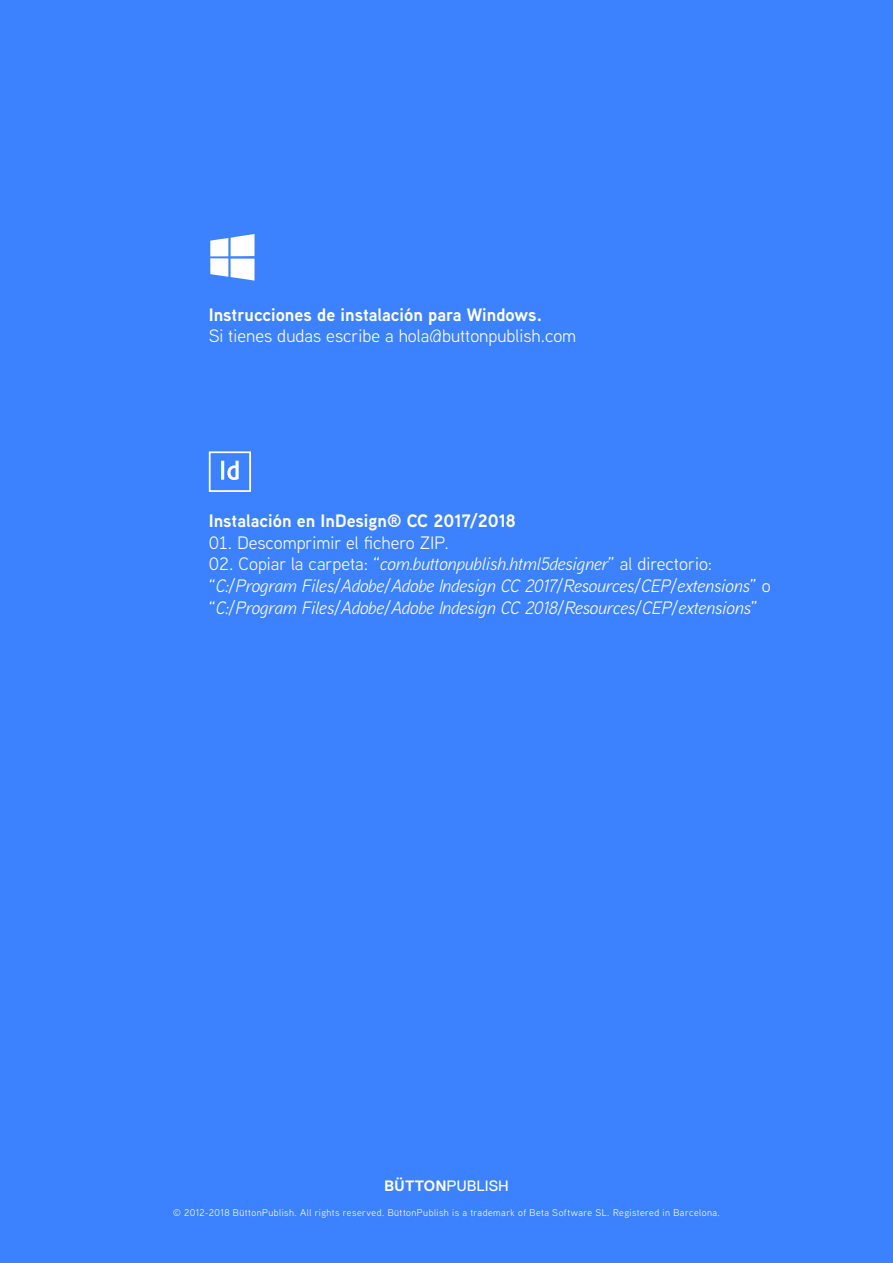
<style>
.page{position:relative;width:893px;height:1263px;background:#3c82ff}
.page>*{position:absolute;margin:0;border:0;box-sizing:border-box;transform-origin:0 0}
.t1{font:italic 18px/21.6px "Aaux Next";color:#fff}
.t2{font:700 18px "Aaux Next";color:#fff}
.t3{font:18px "Aaux Next";color:#fff}
.t4{font:15px "Replica";letter-spacing:.005em;color:#fff}
.t5{font:9.75px "Aaux Next";letter-spacing:.045em;color:#fff}
.s1{font-style:normal}
.s2{font-weight:700}
</style>
<div class="page">
<svg style="left:210px;top:234px;width:45px;height:47px"></svg>
<svg style="left:209px;top:451px;width:42px;height:41px"></svg>
<p class="t2" style="left:209px;top:302px;width:335px">Instrucciones de instalación para Windows.</p>
<p class="t3" style="left:209px;top:324px;width:369px">Si tienes dudas escribe a hola@buttonpublish.com</p>
<p class="t2" style="left:209px;top:508px;width:309px">Instalación en InDesign® CC 2017/2018</p>
<p class="t3" style="left:209px;top:530px;width:242px">01. Descomprimir el fichero ZIP.</p>
<p class="t1" style="left:209px;top:553px;width:563px"><span class="s1">02. Copiar la carpeta: “</span>com.buttonpublish.html5designer<span class="s1">” al directorio: “</span>C:/Program Files/Adobe/Adobe Indesign CC 2017/Resources/CEP/extensions<span class="s1">” o “</span>C:/Program Files/Adobe/Adobe Indesign CC 2018/Resources/CEP/extensions<span class="s1">”</span></p>
<p class="t4" style="left:384px;top:1177px;width:126px"><span class="s2">BÜTTON</span>PUBLISH</p>
<p class="t5" style="left:173px;top:1206px;width:548px">© 2012-2018 BüttonPublish. All rights reserved. BüttonPublish is a trademark of Beta Software SL. Registered in Barcelona.</p>
</div>
